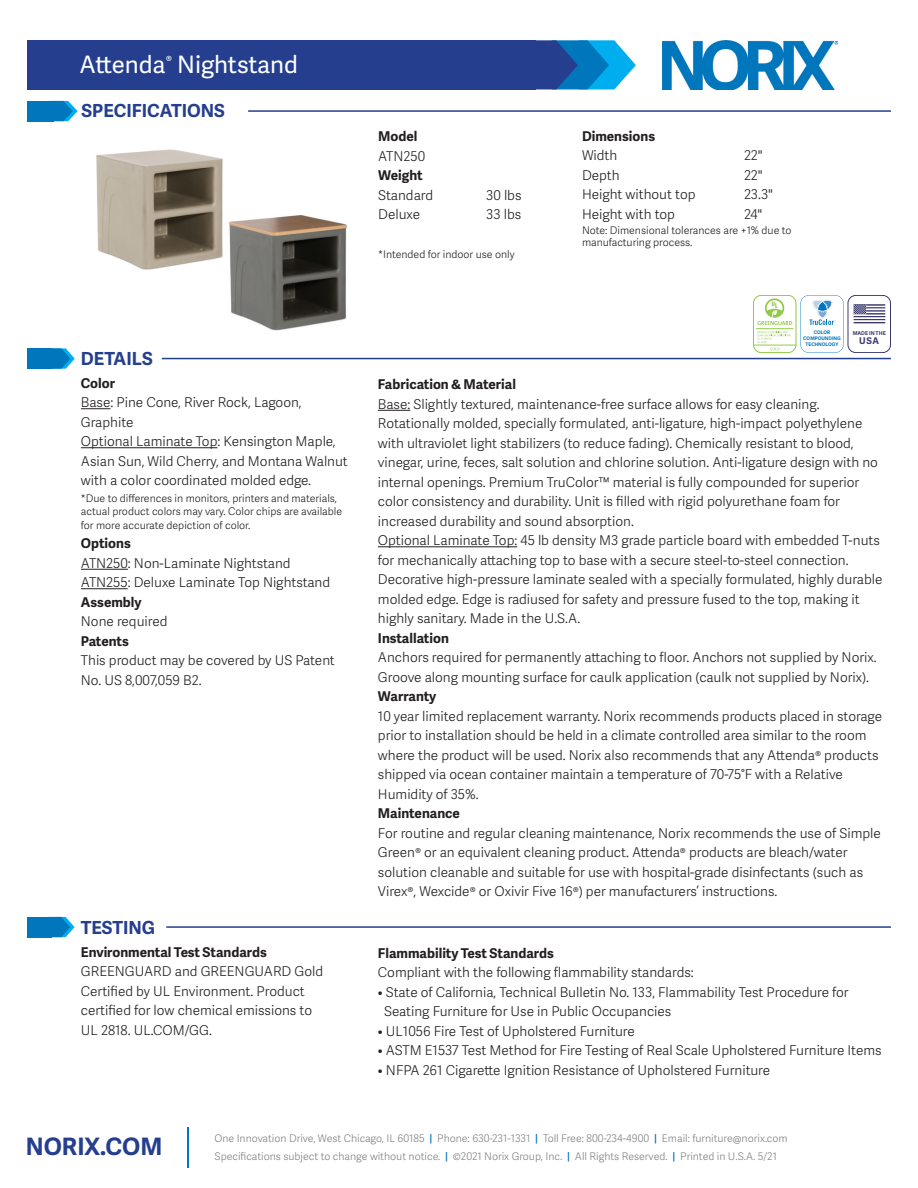
<style>
.page{position:relative;width:918px;height:1188px;background:#fff}
.page>*{position:absolute;margin:0;border:0;box-sizing:border-box;transform-origin:0 0}
.t1{font:24px "Adelle Sans";color:#fff}
.t2{font:700 24px "Adelle Sans";color:#253f8e}
.t3{font:700 18px "Adelle Sans";color:#253f8e}
.t4{font:300 13.5px/19.5px "Adelle Sans";color:#231f20}
.t5{font:700 13.5px "Adelle Sans";color:#231f20}
.t6{font:300 10.5px/13.5px "Adelle Sans";color:#231f20}
.t7{font:300 10.5px "Adelle Sans";color:#808285}
.t8{font:700 9.3px "Adelle Sans";color:#3d3b6e}
.t9{font:700 5.25px "Adelle Sans";color:#3d3b6e}
.t10{font:700 4.8px/5.8px "Adelle Sans";color:#0077bd;text-align:center}
.s1{font-weight:600;color:#0077bd}
</style>
<div class="page">
<hr style="left:187px;top:1127px;width:2px;height:41px;background:#0077bd">
<img style="left:663px;top:40px;width:174px;height:50px">
<svg style="left:535px;top:40px;width:101px;height:49px;background:#2883c2"></svg>
<div style="left:27px;top:40px;width:508px;height:49px;background:#253f8e"></div>
<hr style="left:378px;top:410px;width:32px;height:1px;background:#231f20">
<hr style="left:378px;top:546px;width:139px;height:1px;background:#231f20">
<svg style="left:52px;top:348px;width:23px;height:21px"></svg>
<div style="left:27px;top:348px;width:25px;height:21px;background:#0077bd"></div>
<hr style="left:162px;top:358px;width:729px;height:1px;background:#253f8e">
<svg style="left:81px;top:408px;width:29px;height:1px"></svg>
<hr style="left:81px;top:447px;width:136px;height:1px;background:#231f20">
<hr style="left:81px;top:569px;width:47px;height:1px;background:#231f20">
<hr style="left:81px;top:588px;width:47px;height:1px;background:#231f20">
<svg style="left:52px;top:917px;width:23px;height:20px"></svg>
<div style="left:27px;top:917px;width:25px;height:20px;background:#0077bd"></div>
<hr style="left:166px;top:926px;width:725px;height:2px;background:#253f8e">
<svg style="left:53px;top:101px;width:25px;height:20px"></svg>
<div style="left:27px;top:101px;width:26px;height:20px;background:#0077bd"></div>
<hr style="left:248px;top:110px;width:643px;height:2px;background:#253f8e">
<img style="left:96px;top:149px;width:127px;height:121px">
<div style="left:848px;top:295px;width:43px;height:58px;border:1px solid #3d3b6e;border-radius:8px"></div>
<svg style="left:854px;top:304px;width:31px;height:19px"></svg>
<div style="left:753px;top:295px;width:43px;height:58px;border:1px solid #92c947;border-radius:8px"></div>
<hr style="left:754px;top:345px;width:42px;height:1px;background:#92c947">
<hr style="left:756px;top:328px;width:37px;height:1px;background:#92c947">
<svg style="left:757px;top:298px;width:35px;height:27px"></svg>
<svg style="left:757px;top:331px;width:34px;height:19px"></svg>
<svg style="left:801px;top:295px;width:42px;height:58px"></svg>
<img style="left:229px;top:215px;width:118px;height:116px">
<p class="t1" style="left:79px;top:48px;width:220px">Attenda<sup>®</sup> Nightstand</p>
<p class="t3" style="left:82px;top:98px;width:145px">SPECIFICATIONS</p>
<p class="t3" style="left:81px;top:346px;width:73px">DETAILS</p>
<p class="t5" style="left:81px;top:373px;width:36px">Color</p>
<p class="t4" style="left:81px;top:392px;width:222px">Base: Pine Cone, River Rock, Lagoon,<br>Graphite</p>
<p class="t4" style="left:81px;top:431px;width:268px">Optional Laminate Top: Kensington Maple,<br>Asian Sun, Wild Cherry, and Montana Walnut with a color coordinated molded edge.</p>
<p class="t6" style="left:81px;top:491px;width:263px">*Due to differences in monitors, printers and materials, actual product colors may vary. Color chips are available for more accurate depiction of color.</p>
<p class="t5" style="left:81px;top:534px;width:51px">Options</p>
<p class="t4" style="left:81px;top:553px;width:211px">ATN250: Non-Laminate Nightstand</p>
<p class="t4" style="left:81px;top:572px;width:251px">ATN255: Deluxe Laminate Top Nightstand</p>
<p class="t5" style="left:81px;top:592px;width:62px">Assembly</p>
<p class="t4" style="left:81px;top:611px;width:88px">None required</p>
<p class="t5" style="left:81px;top:631px;width:49px">Patents</p>
<p class="t4" style="left:81px;top:650px;width:255px">This product may be covered by US Patent<br>No. US 8,007,059 B2.</p>
<p class="t3" style="left:81px;top:914px;width:76px">TESTING</p>
<p class="t5" style="left:81px;top:942px;width:187px">Environmental Test Standards</p>
<p class="t4" style="left:81px;top:962px;width:244px">GREENGUARD and GREENGUARD Gold<br>Certified by UL Environment. Product certified for low chemical emissions to</p>
<p class="t4" style="left:81px;top:1020px;width:133px">UL 2818. UL.COM/GG.</p>
<p class="t5" style="left:378px;top:127px;width:41px">Model</p>
<p class="t4" style="left:378px;top:146px;width:49px">ATN250</p>
<p class="t5" style="left:378px;top:166px;width:46px">Weight</p>
<p class="t4" style="left:378px;top:185px;width:56px">Standard</p>
<p class="t4" style="left:486px;top:185px;width:37px">30 lbs</p>
<p class="t4" style="left:378px;top:204px;width:43px">Deluxe</p>
<p class="t4" style="left:486px;top:204px;width:37px">33 lbs</p>
<p class="t6" style="left:378px;top:247px;width:138px">*Intended for indoor use only</p>
<p class="t5" style="left:582px;top:126px;width:75px">Dimensions</p>
<p class="t4" style="left:582px;top:145px;width:37px">Width</p>
<p class="t4" style="left:744px;top:145px;width:20px">22"</p>
<p class="t4" style="left:582px;top:165px;width:39px">Depth</p>
<p class="t4" style="left:744px;top:165px;width:20px">22"</p>
<p class="t4" style="left:582px;top:184px;width:115px">Height without top</p>
<p class="t4" style="left:744px;top:184px;width:31px">23.3"</p>
<p class="t4" style="left:582px;top:204px;width:95px">Height with top</p>
<p class="t4" style="left:744px;top:204px;width:20px">24"</p>
<p class="t6" style="left:582px;top:224px;width:211px;line-height:12px">Note: Dimensional tolerances are +1% due to manufacturing process.</p>
<p class="t10" style="left:803px;top:329px;width:39px">COLOR<br>COMPOUNDING<br>TECHNOLOGY</p>
<p class="t9" style="left:853px;top:329px;width:35px">MADE IN THE</p>
<p class="t8" style="left:859px;top:334px;width:21px">USA</p>
<p class="t5" style="left:378px;top:375px;width:140px">Fabrication &amp; Material</p>
<p class="t4" style="left:378px;top:394px;width:502px">Base: Slightly textured, maintenance-free surface allows for easy cleaning.<br>Rotationally molded, specially formulated, anti-ligature, high-impact polyethylene with ultraviolet light stabilizers (to reduce fading). Chemically resistant to blood, vinegar, urine, feces, salt solution and chlorine solution. Anti-ligature design with no internal openings. Premium TruColor™ material is fully compounded for superior color consistency and durability. Unit is filled with rigid polyurethane foam for increased durability and sound absorption.</p>
<p class="t4" style="left:378px;top:530px;width:506px">Optional Laminate Top: 45 lb density M3 grade particle board with embedded T-nuts for mechanically attaching top to base with a secure steel-to-steel connection.<br>Decorative high-pressure laminate sealed with a specially formulated, highly durable molded edge. Edge is radiused for safety and pressure fused to the top, making it highly sanitary. Made in the U.S.A.</p>
<p class="t5" style="left:378px;top:628px;width:72px">Installation</p>
<p class="t4" style="left:378px;top:647px;width:500px">Anchors required for permanently attaching to floor. Anchors not supplied by Norix.<br>Groove along mounting surface for caulk application (caulk not supplied by Norix).</p>
<p class="t5" style="left:378px;top:687px;width:60px">Warranty</p>
<p class="t4" style="left:378px;top:706px;width:506px">10 year limited replacement warranty. Norix recommends products placed in storage prior to installation should be held in a climate controlled area similar to the room where the product will be used. Norix also recommends that any Attenda® products shipped via ocean container maintain a temperature of 70-75°F with a Relative Humidity of 35%.</p>
<p class="t5" style="left:378px;top:804px;width:84px">Maintenance</p>
<p class="t4" style="left:378px;top:823px;width:504px">For routine and regular cleaning maintenance, Norix recommends the use of Simple Green® or an equivalent cleaning product. Attenda® products are bleach/water solution cleanable and suitable for use with hospital-grade disinfectants (such as Virex®, Wexcide® or Oxivir Five 16®) per manufacturers’ instructions.</p>
<p class="t5" style="left:378px;top:943px;width:177px">Flammability Test Standards</p>
<p class="t4" style="left:378px;top:962px;width:317px">Compliant with the following flammability standards:</p>
<p class="t4" style="left:378px;top:982px;width:472px">• State of California, Technical Bulletin No. 133, Flammability Test Procedure for</p>
<p class="t4" style="left:384px;top:1001px;width:289px">Seating Furniture for Use in Public Occupancies</p>
<p class="t4" style="left:378px;top:1021px;width:258px">• UL1056 Fire Test of Upholstered Furniture</p>
<p class="t4" style="left:378px;top:1040px;width:505px">• ASTM E1537 Test Method for Fire Testing of Real Scale Upholstered Furniture Items</p>
<p class="t4" style="left:378px;top:1060px;width:394px">• NFPA 261 Cigarette Ignition Resistance of Upholstered Furniture</p>
<h1 class="t2" style="left:26px;top:1129px;width:138px">NORIX.COM</h1>
<p class="t7" style="left:214px;top:1131px;width:575px">One Innovation Drive, West Chicago, IL 60185 <span class="s1">|</span> Phone: 630-231-1331 <span class="s1">|</span> Toll Free: 800-234-4900 <span class="s1">|</span> Email: furniture@norix.com</p>
<p class="t7" style="left:214px;top:1149px;width:564px">Specifications subject to change without notice. <span class="s1">|</span> ©2021 Norix Group, Inc. <span class="s1">|</span> All Rights Reserved. <span class="s1">|</span> Printed in U.S.A. 5/21</p>
</div>
